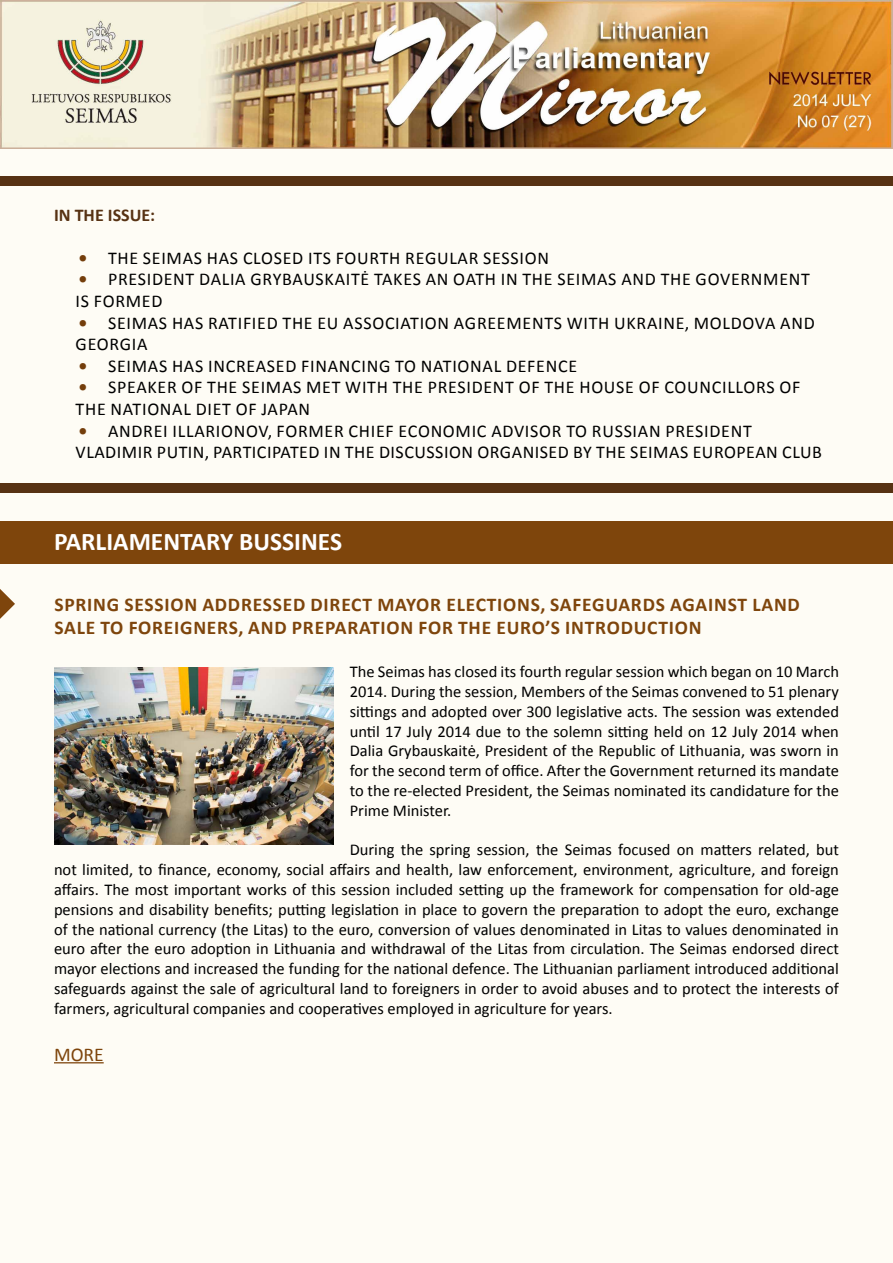
<style>
.page{position:relative;width:893px;height:1263px;background:#fefcf5}
.page>*{position:absolute;margin:0;border:0;box-sizing:border-box;transform-origin:0 0}
.t1{font:700 25.5px "Calibri";color:#fff}
.t2{font:700 19.5px "Calibri";letter-spacing:.04em;color:#7e450c}
.t3{font:19.5px "Calibri";color:#7e450c}
.t4{font:18px/21.6px "Calibri";letter-spacing:.04em;color:#000}
.t5{font:700 18px "Calibri";color:#573213}
.t6{font:16.5px/19.8px "Calibri";color:#000;text-align:justify}
.s1{font-weight:700;color:#743e0b}
</style>
<div class="page">
<img style="left:0;top:0;width:893px;height:149px">
<div style="left:0;top:176px;width:893px;height:10px;background:#573213"></div>
<div style="left:0;top:483px;width:893px;height:10px;background:#573213"></div>
<div style="left:0;top:522px;width:893px;height:42px;background:#7e450c"></div>
<hr style="left:54px;top:1062px;width:50px;height:1px;background:#7e450c">
<svg style="left:0;top:589px;width:15px;height:30px"></svg>
<img style="left:54px;top:668px;width:279px;height:177px">
<p class="t5" style="left:54px;top:203px;width:103px">IN THE ISSUE:</p>
<p class="t4" style="left:78px;top:247px;width:472px"><span class="s1">•</span> The Seimas has closed its fourth regular session</p>
<p class="t4" style="left:76px;top:269px;width:736px"><span class="s1">•</span> President Dalia Grybauskaitė takes an oath in the Seimas and the Government is formed</p>
<p class="t4" style="left:76px;top:312px;width:741px"><span class="s1">•</span> Seimas has ratified the EU Association Ag reements with U kraine, Moldova and<br>Georgia</p>
<p class="t4" style="left:78px;top:355px;width:500px"><span class="s1">•</span> Seimas has increased financing to national defence</p>
<p class="t4" style="left:76px;top:377px;width:726px"><span class="s1">•</span> Speaker of the Seimas met with the President of the House of Councillors of the National Diet of Japan</p>
<p class="t4" style="left:76px;top:420px;width:748px"><span class="s1">•</span> Andrei I llarionov, former Chief Economic Advisor to Russian President<br>Vladimir Putin, participated in the discussion organised by the Seimas European Club</p>
<h1 class="t1" style="left:54px;top:525px;width:290px">PARLIAMENTARY BUSSINES</h1>
<p class="t2" style="left:54px;top:592px;width:21px">SPRIN</p>
<p class="t2" style="left:107px;top:592px;width:28px">G SESSI</p>
<p class="t2" style="left:170px;top:592px;width:82px">ON ADDRESSE</p>
<p class="t2" style="left:293px;top:592px;width:98px">D DIRECT MAY</p>
<p class="t2" style="left:416px;top:592px;width:202px">OR ELECTIONS, SAFEGUAR</p>
<p class="t2" style="left:643px;top:592px;width:65px">DS AGAINST</p>
<p class="t2" style="left:752px;top:592px;width:12px">LAN</p>
<p class="t2" style="left:788px;top:592px;width:14px">D</p>
<p class="t2" style="left:54px;top:615px;width:11px">SALE</p>
<p class="t2" style="left:100px;top:615px;width:105px">TO FOREIGNERS</p>
<p class="t2" style="left:238px;top:615px;width:65px">, AN D PREPARATI</p>
<p class="t2" style="left:387px;top:615px;width:84px">ON FOR THE</p>
<p class="t2" style="left:496px;top:615px;width:80px">EURO’S INTR</p>
<p class="t2" style="left:607px;top:615px;width:94px">ODUCTION</p>
<p class="t6" style="left:350px;top:662px;width:491px">The Seimas has closed its fourth regular session which began on 10 March 2014. During the session, Members of the Seimas convened to 51 plenary sittings and adopted over 300 legislative acts. The session was extended until 17 July 2014 due to the solemn sitting held on 12 July 2014 when Dalia Grybauskaitė, President of the Republic of Lithuania, was sworn in for the second term of office. After the Government returned its mandate to the re-elected President, the Seimas nominated its candidature for the Prime M inister.</p>
<p class="t6" style="left:54px;top:840px;width:787px;text-indent:296px">During the spring session, the Seimas focused on matters related, but not limited, to finance, economy, social affairs and health, law enforcement, environment, agriculture, and foreign affairs. The most important works of this session included setting up the framework for compensation for old-age pensions and disability benefits; putting legislation in place to govern the preparation to adopt the euro, exchange of the national currency (the Litas) to the euro, conversion of values denominated in Litas to values denominated in euro after the euro adoption in Lithuania and withdrawal of the Litas from circulation. The Seimas endorsed direct mayor elections and increased the funding for the national defence. The Lithuanian parliament introduced additional safeguards against the sale of agricultural land to foreigners in order to avoid abuses and to protect the interests of farmers, agricultural companies and cooperatives employed in agriculture for years.</p>
<p class="t3" style="left:54px;top:1042px;width:13px">MORE</p>
</div>
